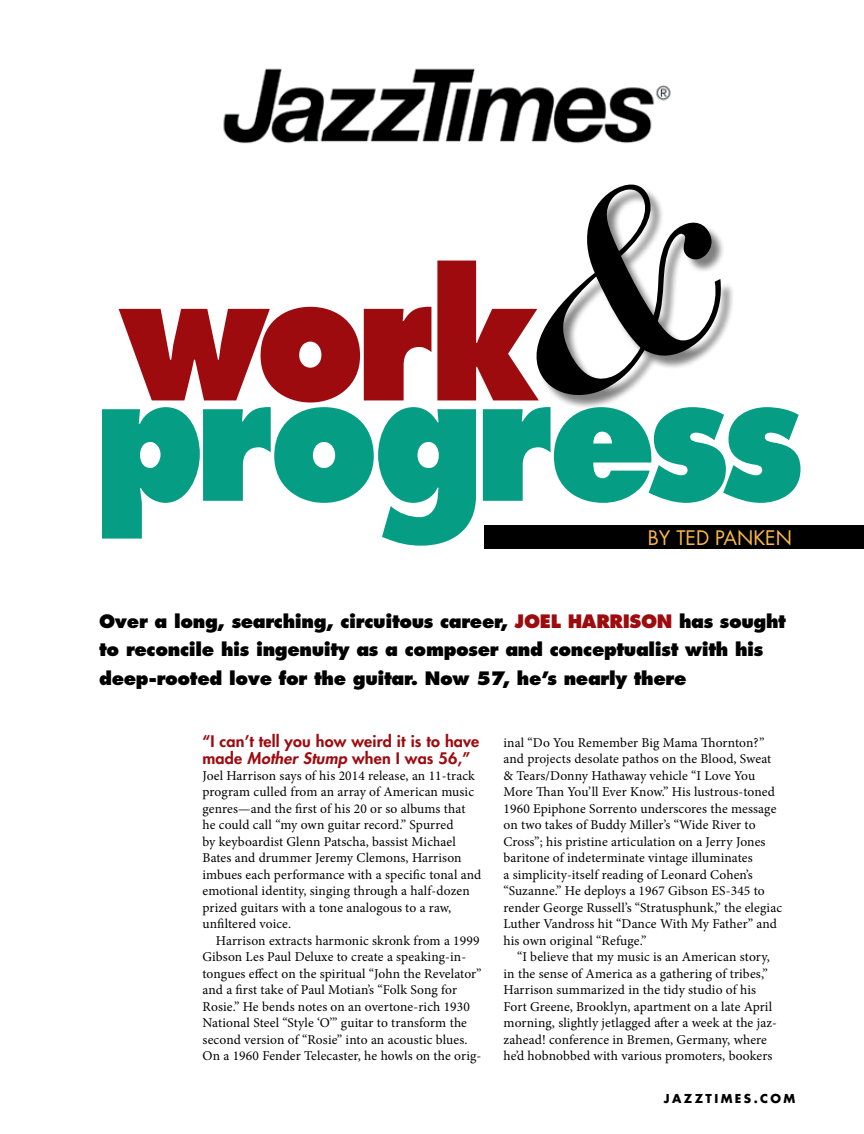
<style>
.page{position:relative;width:864px;height:1134px;background:#fff}
.page>*{position:absolute;margin:0;border:0;box-sizing:border-box;transform-origin:0 0}
.t1{font:800 172.5px "Futura Std";letter-spacing:-.05em;color:#069d85;scale:.9 1}
.t2{font:800 172.5px "Futura Std";color:#9e0b0f;scale:.9 1}
.t3{font:19.5px "Futura Std";color:#fcb84a}
.t4{font:800 18px/28.5px "Futura Std";letter-spacing:-.02em;color:#000}
.t5{font:800 15.45px/16.5px "Futura Std";letter-spacing:.01em;color:#9e0b0f;scale:1.04 1}
.t6{font:13.5px/16.5px "Minion Pro";letter-spacing:.005em;color:#000}
.t7{font:700 12px "Futura Std";letter-spacing:.2em;color:#000}
.s1{color:#9e0b0f}
.s2{font-style:italic}
</style>
<div class="page">
<div style="left:484px;top:525px;width:380px;height:24px;background:#000"></div>
<img style="left:223px;top:68px;width:448px;height:76px">
<svg style="left:540px;top:189px;width:193px;height:219px"></svg>
<h1 class="t2" style="left:121px;top:226px;width:468px">work</h1>
<h1 class="t1" style="left:94px;top:327px;width:790px">progress</h1>
<h2 class="t3" style="left:648px;top:525px;width:146px">BY TED PANKEN</h2>
<h3 class="t4" style="left:99px;top:607px;width:688px">Over a long, searching, circuitous career, <span class="s1">JOEL HARRISON</span> has sought to reconcile his ingenuity as a composer and conceptualist with his deep-rooted love for the guitar. Now 57, he’s nearly there</h3>
<p class="t5" style="left:202px;top:733px;width:268px">“I can’t tell you how weird it is to have made <span class="s2">Mother Stump</span> when I was 56,”</p>
<p class="t6" style="left:202px;top:768px;width:280px">Joel Harrison says of his 2014 release, an 11-track program culled from an array of American music genres—and the first of his 20 or so albums that he could call “my own guitar record.” Spurred<br>by keyboardist Glenn Patscha, bassist Michael Bates and drummer Jeremy Clemons, Harrison imbues each performance with a specific tonal and emotional identity, singing through a half-dozen prized guitars with a tone analogous to a raw, unfiltered voice.</p>
<p class="t6" style="left:202px;top:932px;width:281px;text-indent:14px">Harrison extracts harmonic skronk from a 1999<br>Gibson Les Paul Deluxe to create a speaking-in&shy;tongues effect on the spiritual “John the Revelator” and a first take of Paul Motian’s “Folk Song for Rosie.” He bends notes on an overtone-rich 1930<br>National Steel “Style ‘O’” guitar to transform the second version of “Rosie” into an acoustic blues.<br>On a 1960 Fender Telecaster, he howls on the orig-</p>
<p class="t6" style="left:504px;top:734px;width:280px">inal “Do You Remember Big Mama Thornton?” and projects desolate pathos on the Blood, Sweat &amp; Tears/Donny Hathaway vehicle “I Love You More Than You’ll Ever Know.” His lustrous-toned 1960 Epiphone Sorrento underscores the message on two takes of Buddy Miller’s “Wide River to Cross”; his pristine articulation on a Jerry Jones baritone of indeterminate vintage illuminates<br>a simplicity-itself reading of Leonard Cohen’s “Suzanne.” He deploys a 1967 Gibson ES-345 to render George Russell’s “Stratusphunk,” the elegiac Luther Vandross hit “Dance With My Father” and his own original “Refuge.”</p>
<p class="t6" style="left:504px;top:949px;width:275px;text-indent:14px">“I believe that my music is an American story, in the sense of America as a gathering of tribes,” Harrison summarized in the tidy studio of his Fort Greene, Brooklyn, apartment on a late April morning, slightly jetlagged after a week at the jaz&shy;zahead! conference in Bremen, Germany, where he’d hobnobbed with various promoters, bookers</p>
<p class="t7" style="left:664px;top:1091px;width:133px">JAZZTIMES.COM</p>
</div>
